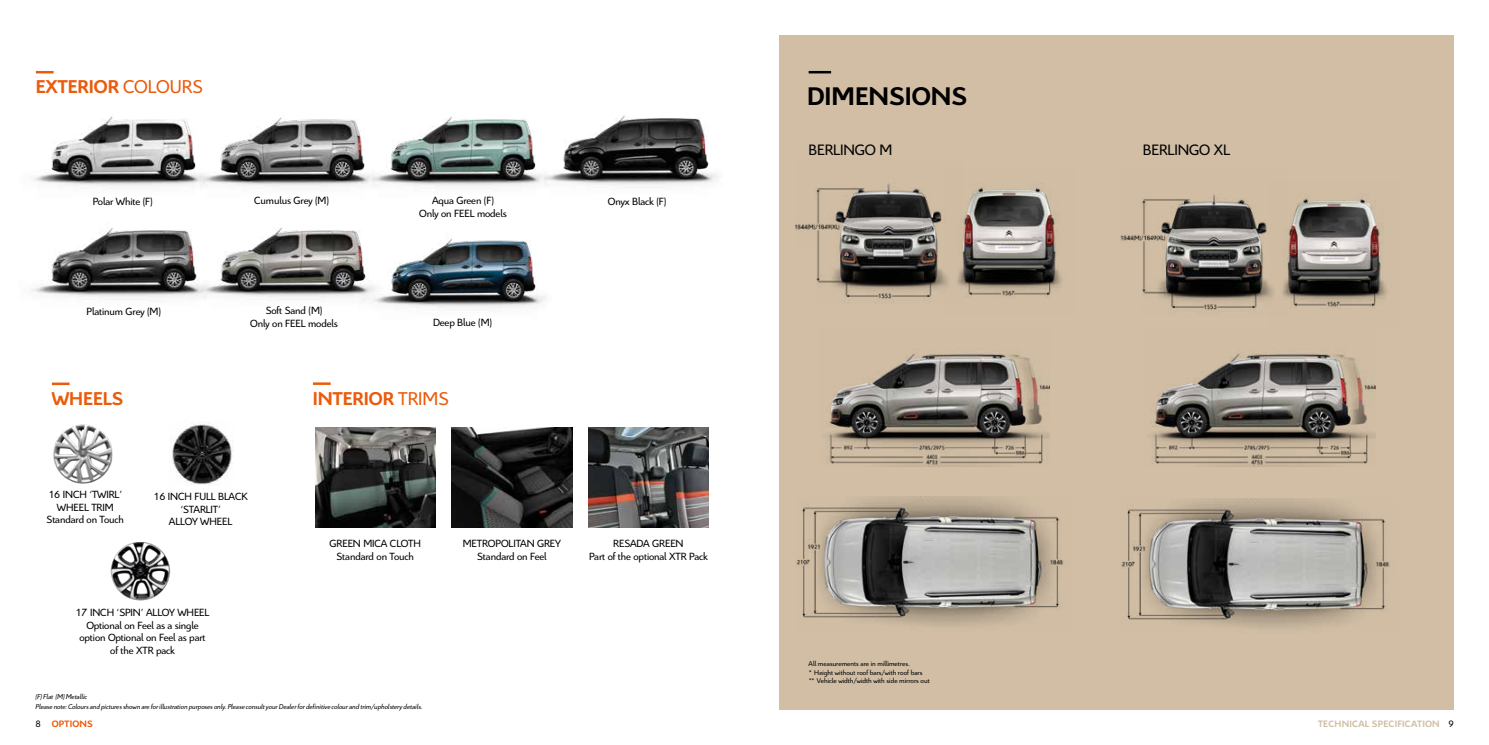
<style>
.page{position:relative;width:1489px;height:745px;background:#fff}
.page>*{position:absolute;margin:0;border:0;box-sizing:border-box;transform-origin:0 0}
.t1{font:700 27.5px "Citroen";color:#000}
.t2{font:700 20px "Citroen";color:#ea5b0b}
.t3{font:16.25px "Citroen";letter-spacing:-.01em;color:#000}
.t4{font:11.25px/12.5px "Citroen";letter-spacing:-.01em;color:#000;text-align:center}
.t5{font:700 10px "Citroen";letter-spacing:.02em;color:#d1bea5}
.t6{font:700 10px "Citroen";letter-spacing:.02em;color:#ea5b0b}
.t7{font:10px "Citroen";color:#000}
.t8{font:italic 7.5px/10.5px "Citroen";letter-spacing:-.005em;color:#000}
.t9{font:7.5px/8.8px "Citroen";color:#000}
.s1{font-weight:400}
.s2{font-weight:400;color:#000}
</style>
<div class="page">
<svg style="left:36px;top:71px;width:18px;height:2px"></svg>
<img style="left:562px;top:115px;width:156px;height:71px">
<img style="left:33px;top:116px;width:167px;height:71px">
<img style="left:200px;top:117px;width:172px;height:70px">
<img style="left:372px;top:116px;width:190px;height:71px">
<img style="left:33px;top:228px;width:150px;height:70px">
<img style="left:183px;top:227px;width:168px;height:71px">
<img style="left:351px;top:230px;width:195px;height:78px">
<hr style="left:52px;top:382px;width:18px;height:3px;background:#ea5b0b">
<img style="left:53px;top:424px;width:60px;height:60px">
<div style="left:779px;top:35px;width:674px;height:674px;background:#d1bea5"></div>
<hr style="left:808px;top:71px;width:23px;height:2px;background:#000">
<img style="left:962px;top:187px;width:100px;height:111px">
<img style="left:963px;top:188px;width:91px;height:93px">
<img style="left:795px;top:183px;width:167px;height:119px">
<img style="left:836px;top:184px;width:104px;height:97px">
<img style="left:825px;top:352px;width:224px;height:114px">
<img style="left:830px;top:353px;width:194px;height:84px">
<img style="left:796px;top:496px;width:268px;height:130px">
<img style="left:823px;top:508px;width:218px;height:108px">
<div style="left:783px;top:246px;width:32px;height:61px;background:#d1bea5"></div>
<img style="left:1287px;top:198px;width:100px;height:111px">
<img style="left:1288px;top:199px;width:92px;height:93px">
<img style="left:1120px;top:194px;width:167px;height:118px">
<img style="left:1161px;top:195px;width:104px;height:97px">
<img style="left:1150px;top:352px;width:225px;height:114px">
<img style="left:1155px;top:353px;width:195px;height:84px">
<img style="left:1121px;top:498px;width:269px;height:130px">
<img style="left:1149px;top:510px;width:217px;height:108px">
<div style="left:1108px;top:246px;width:33px;height:87px;background:#d1bea5"></div>
<svg style="left:313px;top:382px;width:17px;height:2px"></svg>
<img style="left:315px;top:427px;width:121px;height:100px">
<img style="left:451px;top:427px;width:121px;height:100px">
<img style="left:588px;top:427px;width:120px;height:100px">
<img style="left:110px;top:542px;width:61px;height:59px">
<img style="left:171px;top:421px;width:62px;height:64px">
<h2 class="t2" style="left:36px;top:75px;width:169px">EXTERIOR <span class="s1">COLOURS</span></h2>
<p class="t4" style="left:93px;top:194px;width:62px">Polar White (F)</p>
<p class="t4" style="left:254px;top:194px;width:76px">Cumulus Grey (M)</p>
<p class="t4" style="left:419px;top:194px;width:89px">Aqua Green (F)<br>Only on FEEL models</p>
<p class="t4" style="left:608px;top:194px;width:60px">Onyx Black (F)</p>
<p class="t4" style="left:87px;top:305px;width:76px">Platinum Grey (M)</p>
<h2 class="t2" style="left:52px;top:386px;width:73px">WHEELS</h2>
<p class="t4" style="left:250px;top:304px;width:89px">Soft Sand (M)<br>Only on FEEL models</p>
<p class="t4" style="left:433px;top:316px;width:61px">Deep Blue (M)</p>
<h2 class="t2" style="left:313px;top:386px;width:137px">INTERIOR <span class="s1">TRIMS</span></h2>
<p class="t4" style="left:47px;top:488px;width:79px">16 INCH ‘TWIRL’<br>WHEEL TRIM<br>Standard on Touch</p>
<p class="t4" style="left:153px;top:490px;width:96px">16 INCH FULL BLACK ‘STARLIT’<br>ALLOY WHEEL</p>
<p class="t4" style="left:76px;top:606px;width:135px">17 INCH ‘SPIN’ ALLOY WHEEL<br>Optional on Feel as a single option Optional on Feel as part of the XTR pack</p>
<p class="t4" style="left:329px;top:537px;width:93px">GREEN MICA CLOTH<br>Standard on Touch</p>
<p class="t4" style="left:463px;top:537px;width:100px">METROPOLITAN GREY<br>Standard on Feel</p>
<p class="t4" style="left:589px;top:537px;width:120px">RESADA GREEN<br>Part of the optional XTR Pack</p>
<p class="t8" style="left:35px;top:690px;width:389px">(F) Flat (M) Metallic<br>Please note: Colours and pictures shown are for illustration purposes only. Please consult your Dealer for definitive colour and trim/upholstery details.</p>
<h1 class="t1" style="left:807px;top:79px;width:161px">DIMENSIONS</h1>
<h3 class="t3" style="left:808px;top:140px;width:85px">BERLINGO M</h3>
<p class="t9" style="left:808px;top:658px;width:123px">All measurements are in millimetres.<br>* Height without roof bars/with roof bars ** Vehicle width/width with side mirrors out</p>
<h3 class="t3" style="left:1142px;top:140px;width:89px">BERLINGO XL</h3>
<p class="t6" style="left:35px;top:717px;width:59px"><span class="s2">8</span> OPTIONS</p>
<p class="t7" style="left:1448px;top:717px;width:7px">9</p>
<p class="t5" style="left:1317px;top:717px;width:123px">TECHNICAL SPECIFICATION</p>
</div>
